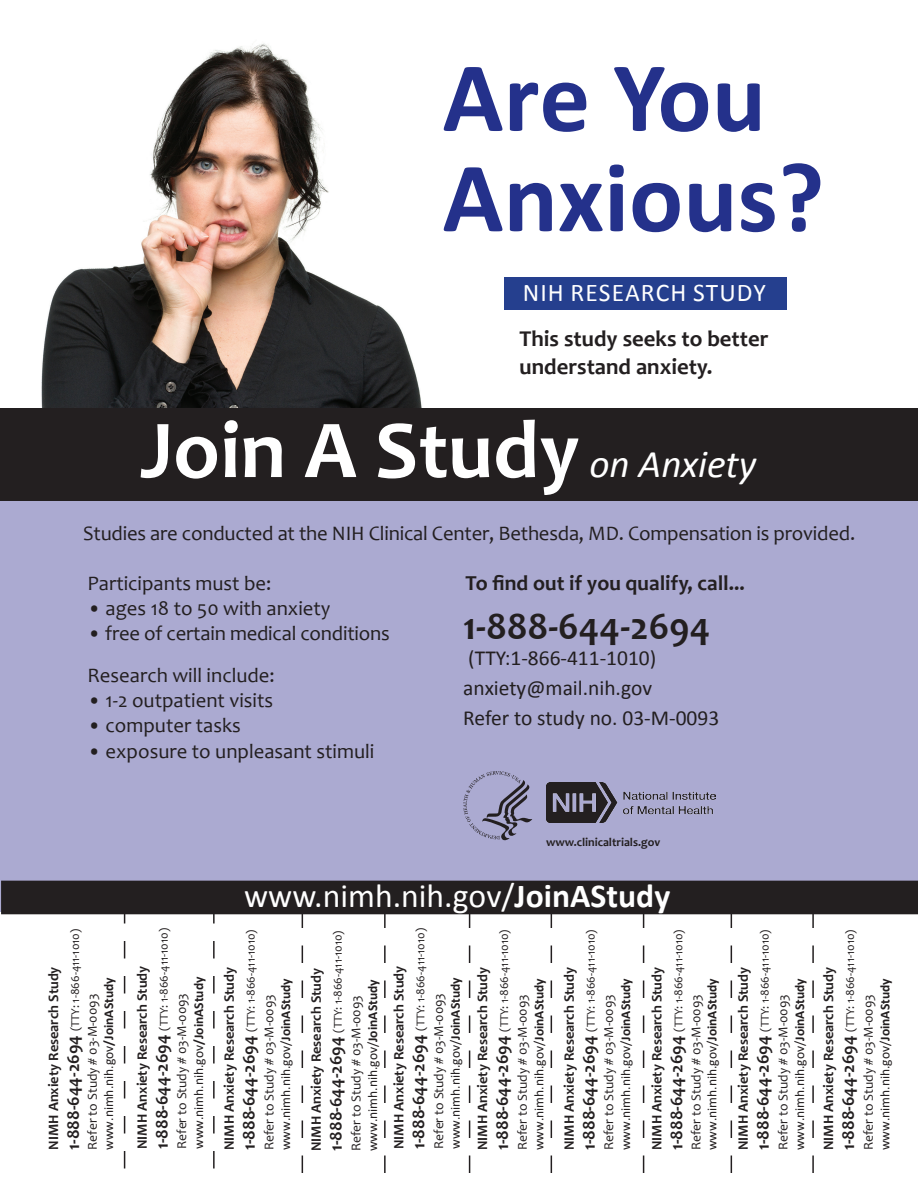
<style>
.page{position:relative;width:918px;height:1188px;background:#fff}
.page>*{position:absolute;margin:0;border:0;box-sizing:border-box;transform-origin:0 0}
.t1{font:700 100.35px/100.4px "Calibri";color:#24318b}
.t2{font:700 83.1px "Candara";color:#fff}
.t3{font:700 38.85px "Candara";color:#231f20}
.t4{font:33.6px "Calibri";color:#fff}
.t5{font:25.5px "Calibri";letter-spacing:.04em;color:#fff}
.t6{font:700 22.65px "Candara";color:#231f20}
.t7{font:21.45px "Calibri";color:#231f20}
.t8{font:700 21.45px "Candara";color:#231f20}
.t9{font:20.7px "Candara";color:#231f20}
.t10{font:700 14.4px "Candara";color:#231f20}
.t11{font:13.5px/16.6px "Candara";color:#231f20}
.t12{font:12px "Candara";color:#231f20}
.t13{font:700 12px "Candara";color:#231f20}
.s1{font-family:"Calibri";font-weight:400;font-style:italic;font-size:39.3px}
.s2{font-weight:700}
.s3{font-weight:700;font-size:18px}
.s4{font-family:"Calibri"}
.s5{font-family:"Calibri";font-weight:700}
</style>
<div class="page">
<img style="left:41px;top:43px;width:381px;height:365px">
<div style="left:0;top:408px;width:918px;height:504px;background:#abaad1"></div>
<div style="left:1px;top:881px;width:917px;height:33px;background:#231f20"></div>
<div style="left:0;top:408px;width:918px;height:93px;background:#231f20"></div>
<div style="left:505px;top:277px;width:282px;height:33px;background:#253f8e"></div>
<svg style="left:302px;top:914px;width:1px;height:259px"></svg>
<svg style="left:812px;top:914px;width:2px;height:259px"></svg>
<svg style="left:551px;top:914px;width:1px;height:259px"></svg>
<svg style="left:469px;top:914px;width:1px;height:259px"></svg>
<svg style="left:643px;top:914px;width:1px;height:259px"></svg>
<svg style="left:731px;top:914px;width:1px;height:259px"></svg>
<svg style="left:384px;top:914px;width:2px;height:259px"></svg>
<svg style="left:213px;top:914px;width:2px;height:254px"></svg>
<svg style="left:124px;top:914px;width:1px;height:254px"></svg>
<img style="left:546px;top:782px;width:169px;height:41px">
<svg style="left:463px;top:771px;width:69px;height:69px"></svg>
<p class="t1" style="left:443px;top:46px;width:383px">Are You<br>Anxious?</p>
<p class="t5" style="left:523px;top:276px;width:244px">NIH RESEARCH STUDY</p>
<p class="t6" style="left:520px;top:325px;width:250px">This study seeks to better</p>
<p class="t6" style="left:520px;top:353px;width:194px">understand anxiety.</p>
<p class="t2" style="left:140px;top:398px;width:618px">Join A Study <span class="s1">on Anxiety</span></p>
<p class="t9" style="left:83px;top:520px;width:774px">Studies are conducted at the NIH Clinical Center, Bethesda, MD. Compensation is provided.</p>
<p class="t9" style="left:87px;top:570px;width:185px">Participants must be:</p>
<p class="t9" style="left:87px;top:595px;width:245px">• ages 18 to 50 with anxiety</p>
<p class="t9" style="left:87px;top:621px;width:304px">• free of certain medical conditions</p>
<p class="t9" style="left:87px;top:662px;width:189px">Research will include:</p>
<p class="t9" style="left:87px;top:687px;width:187px">• 1-2 outpatient visits</p>
<p class="t9" style="left:87px;top:713px;width:155px">• computer tasks</p>
<p class="t9" style="left:87px;top:738px;width:288px">• exposure to unpleasant stimuli</p>
<p class="t8" style="left:466px;top:570px;width:281px">To find out if you qualify, call...</p>
<p class="t3" style="left:463px;top:602px;width:249px">1-888-644-2694</p>
<p class="t7" style="left:468px;top:644px;width:190px">(TTY:1-866-411-1010)</p>
<p class="t7" style="left:463px;top:674px;width:190px">anxiety@mail.nih.gov</p>
<p class="t7" style="left:463px;top:704px;width:257px">Refer to study no. 03-M-0093</p>
<p class="t13" style="left:546px;top:834px;width:116px">www.clinicaltrials.gov</p>
<p class="t4" style="left:244px;top:874px;width:428px">www.nimh.nih.gov/<span class="s2">JoinAStudy</span></p>
<p class="t12" style="left:156px;top:1149px;width:222px;rotate:-90deg"><span class="s3">1-888-644-2694</span> (TTY: 1-866-411-1010)</p>
<p class="t12" style="left:68px;top:1150px;width:223px;rotate:-90deg"><span class="s3">1-888-644-2694</span> (TTY: 1-866-411-1010)</p>
<p class="t12" style="left:243px;top:1150px;width:222px;rotate:-90deg"><span class="s3">1-888-644-2694</span> (TTY: 1-866-411-1010)</p>
<p class="t12" style="left:331px;top:1151px;width:222px;rotate:-90deg"><span class="s3">1-888-644-2694</span> (TTY: 1-866-411-1010)</p>
<p class="t11" style="left:84px;top:1150px;width:174px;line-height:16.2px;rotate:-90deg">Refer to Study # 03-M-0093 <span class="s4">www.nimh.nih.gov</span><span class="s5">/JoinAStudy</span></p>
<p class="t10" style="left:133px;top:1149px;width:185px;rotate:-90deg">NIMH Anxiety Research Study</p>
<p class="t10" style="left:44px;top:1150px;width:185px;rotate:-90deg">NIMH Anxiety Research Study</p>
<p class="t11" style="left:173px;top:1149px;width:174px;rotate:-90deg">Refer to Study # 03-M-0093 <span class="s4">www.nimh.nih.gov</span><span class="s5">/JoinAStudy</span></p>
<p class="t10" style="left:220px;top:1150px;width:185px;rotate:-90deg">NIMH Anxiety Research Study</p>
<p class="t11" style="left:261px;top:1150px;width:173px;rotate:-90deg">Refer to Study # 03-M-0093 <span class="s4">www.nimh.nih.gov/</span><span class="s5">JoinAStudy</span></p>
<p class="t10" style="left:307px;top:1151px;width:185px;rotate:-90deg">NIMH Anxiety Research Study</p>
<p class="t11" style="left:348px;top:1151px;width:173px;rotate:-90deg">Refer to Study # 03-M-0093 <span class="s4">www.nimh.nih.gov/</span><span class="s5">JoinAStudy</span></p>
<p class="t12" style="left:413px;top:1149px;width:222px;rotate:-90deg"><span class="s3">1-888-644-2694</span> (TTY: 1-866-411-1010)</p>
<p class="t12" style="left:497px;top:1150px;width:222px;rotate:-90deg"><span class="s3">1-888-644-2694</span> (TTY: 1-866-411-1010)</p>
<p class="t12" style="left:583px;top:1150px;width:222px;rotate:-90deg"><span class="s3">1-888-644-2694</span> (TTY: 1-866-411-1010)</p>
<p class="t12" style="left:671px;top:1150px;width:222px;rotate:-90deg"><span class="s3">1-888-644-2694</span> (TTY: 1-866-411-1010)</p>
<p class="t12" style="left:758px;top:1150px;width:222px;rotate:-90deg"><span class="s3">1-888-644-2694</span> (TTY: 1-866-411-1010)</p>
<p class="t12" style="left:843px;top:1150px;width:222px;rotate:-90deg"><span class="s3">1-888-644-2694</span> (TTY: 1-866-411-1010)</p>
<p class="t10" style="left:390px;top:1149px;width:185px;rotate:-90deg">NIMH Anxiety Research Study</p>
<p class="t11" style="left:430px;top:1149px;width:173px;rotate:-90deg">Refer to Study # 03-M-0093 <span class="s4">www.nimh.nih.gov/</span><span class="s5">JoinAStudy</span></p>
<p class="t10" style="left:474px;top:1150px;width:185px;rotate:-90deg">NIMH Anxiety Research Study</p>
<p class="t11" style="left:514px;top:1150px;width:173px;rotate:-90deg">Refer to Study # 03-M-0093 <span class="s4">www.nimh.nih.gov/</span><span class="s5">JoinAStudy</span></p>
<p class="t10" style="left:560px;top:1150px;width:185px;rotate:-90deg">NIMH Anxiety Research Study</p>
<p class="t11" style="left:600px;top:1150px;width:173px;rotate:-90deg">Refer to Study # 03-M-0093 <span class="s4">www.nimh.nih.gov/</span><span class="s5">JoinAStudy</span></p>
<p class="t10" style="left:648px;top:1150px;width:185px;rotate:-90deg">NIMH Anxiety Research Study</p>
<p class="t11" style="left:688px;top:1150px;width:173px;line-height:16.2px;rotate:-90deg">Refer to Study # 03-M-0093 <span class="s4">www.nimh.nih.gov/</span><span class="s5">JoinAStudy</span></p>
<p class="t10" style="left:734px;top:1150px;width:185px;rotate:-90deg">NIMH Anxiety Research Study</p>
<p class="t11" style="left:775px;top:1150px;width:173px;rotate:-90deg">Refer to Study # 03-M-0093 <span class="s4">www.nimh.nih.gov/</span><span class="s5">JoinAStudy</span></p>
<p class="t10" style="left:820px;top:1150px;width:185px;rotate:-90deg">NIMH Anxiety Research Study</p>
<p class="t11" style="left:860px;top:1150px;width:173px;rotate:-90deg">Refer to Study # 03-M-0093 <span class="s4">www.nimh.nih.gov/</span><span class="s5">JoinAStudy</span></p>
</div>
